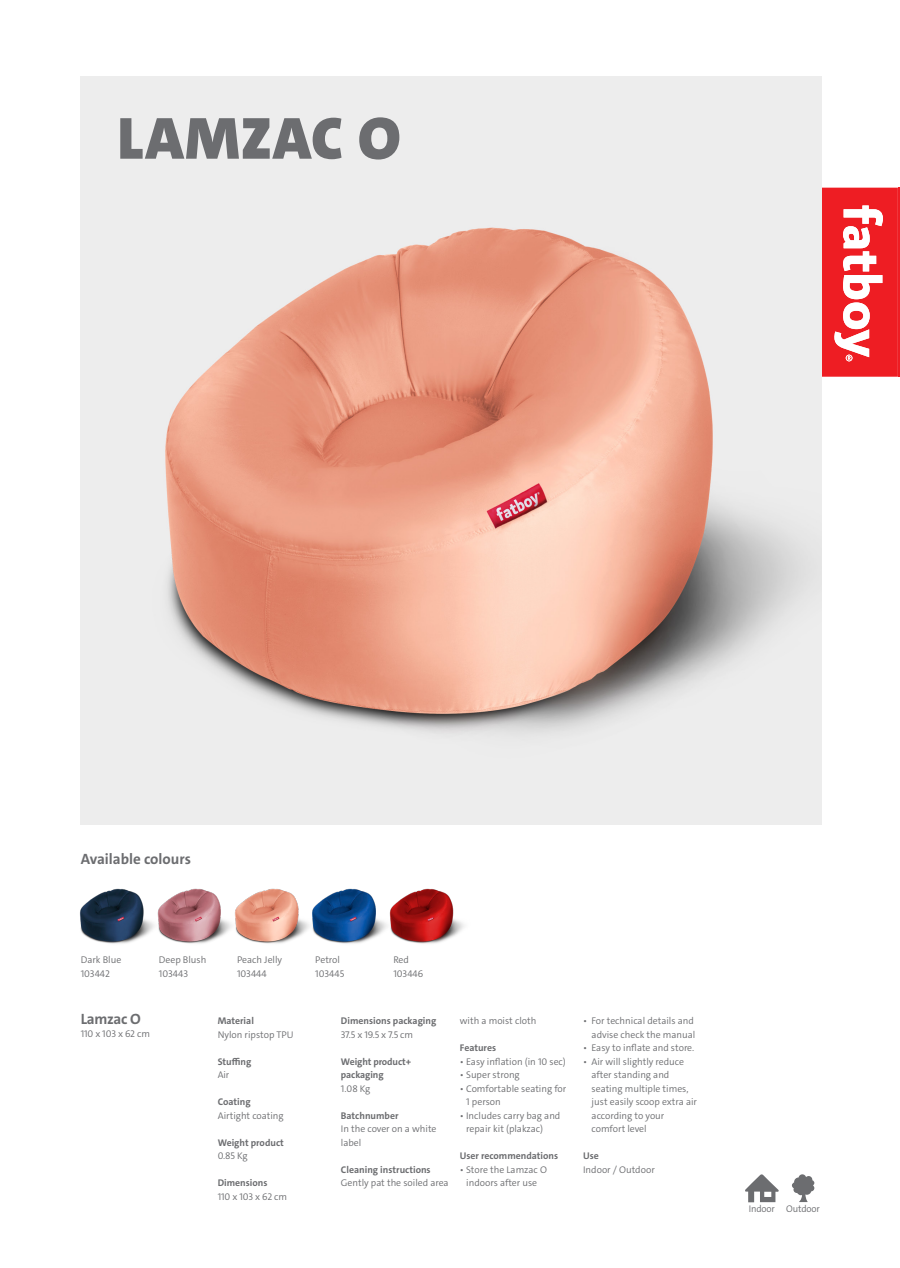
<style>
.page{position:relative;width:900px;height:1268px;background:#fff}
.page>*{position:absolute;margin:0;border:0;box-sizing:border-box;transform-origin:0 0}
.t1{font:900 60px "The Sans C4 s";letter-spacing:.01em;color:#6c6d70}
.t2{font:700 15px "The Sans C4 s";color:#6c6d70}
.t3{font:300 9.75px/13.5px "The Sans C4 s";color:#6c6d70}
.t4{font:700 9.75px/13.5px "The Sans C4 s";color:#6c6d70}
.s1{font-weight:700}
.s2{font-weight:300}
</style>
<div class="page">
<div style="left:820px;top:188px;width:79px;height:189px;background:#ef363c"></div>
<svg style="left:820px;top:188px;width:77px;height:189px;background:#f15054"></svg>
<svg style="left:745px;top:1174px;width:34px;height:28px"></svg>
<svg style="left:792px;top:1174px;width:22px;height:28px"></svg>
<img style="left:81px;top:76px;width:739px;height:748px">
<img style="left:80px;top:888px;width:68px;height:56px">
<img style="left:148px;top:888px;width:78px;height:56px">
<img style="left:226px;top:888px;width:77px;height:56px">
<img style="left:303px;top:888px;width:78px;height:56px">
<img style="left:381px;top:888px;width:83px;height:56px">
<p class="t1" style="left:117px;top:100px;width:285px">LAMZAC O</p>
<p class="t2" style="left:81px;top:849px;width:112px">Available colours</p>
<p class="t3" style="left:81px;top:953px;width:42px">Dark Blue<br>103442</p>
<p class="t3" style="left:159px;top:953px;width:49px">Deep Blush</p>
<p class="t3" style="left:159px;top:967px;width:31px">103443</p>
<p class="t3" style="left:237px;top:953px;width:47px">Peach Jelly</p>
<p class="t3" style="left:237px;top:967px;width:31px">103444</p>
<p class="t2" style="left:81px;top:1009px;width:62px">Lamzac O</p>
<p class="t3" style="left:81px;top:1027px;width:71px">110 x 103 x 62 cm</p>
<p class="t4" style="left:218px;top:1014px;width:38px">Material</p>
<p class="t3" style="left:218px;top:1028px;width:77px">Nylon ripstop TPU</p>
<p class="t4" style="left:218px;top:1055px;width:35px">Stuffing</p>
<p class="t3" style="left:218px;top:1068px;width:13px">Air</p>
<p class="t4" style="left:218px;top:1095px;width:34px">Coating</p>
<p class="t3" style="left:218px;top:1109px;width:67px">Airtight coating</p>
<p class="t4" style="left:218px;top:1136px;width:68px">Weight product</p>
<p class="t3" style="left:218px;top:1149px;width:32px">0.85 Kg</p>
<p class="t3" style="left:218px;top:1176px;width:71px"><span class="s1">Dimensions<br></span>110 x 103 x 62 cm</p>
<p class="t3" style="left:315px;top:953px;width:31px">Petrol<br>103445</p>
<p class="t3" style="left:393px;top:953px;width:17px">Red</p>
<p class="t3" style="left:393px;top:967px;width:32px">103446</p>
<p class="t4" style="left:341px;top:1014px;width:97px">Dimensions packaging<br><span class="s2">37.5 x 19.5 x 7.5 cm</span></p>
<p class="t4" style="left:341px;top:1055px;width:72px">Weight product+ packaging</p>
<p class="t3" style="left:341px;top:1082px;width:31px">1.08 Kg</p>
<p class="t4" style="left:341px;top:1109px;width:59px">Batchnumber</p>
<p class="t3" style="left:341px;top:1122px;width:97px">In the cover on a white label</p>
<p class="t3" style="left:341px;top:1163px;width:109px"><span class="s1">Cleaning instructions<br></span>Gently pat the soiled area</p>
<p class="t3" style="left:459px;top:1014px;width:78px">with a moist cloth</p>
<p class="t4" style="left:459px;top:1041px;width:38px">Features</p>
<p class="t3" style="left:459px;top:1055px;width:107px">• Easy inflation (in 10 sec)</p>
<p class="t3" style="left:459px;top:1068px;width:61px">• Super strong</p>
<p class="t3" style="left:459px;top:1082px;width:108px">• Comfortable seating for</p>
<p class="t3" style="left:466px;top:1095px;width:36px">1 person</p>
<p class="t3" style="left:459px;top:1109px;width:102px">• Includes carry bag and</p>
<p class="t3" style="left:466px;top:1122px;width:78px">repair kit (plakzac)</p>
<p class="t4" style="left:459px;top:1149px;width:100px">User recommendations</p>
<p class="t3" style="left:459px;top:1163px;width:88px">• Store the Lamzac O</p>
<p class="t3" style="left:466px;top:1176px;width:72px">indoors after use</p>
<p class="t3" style="left:583px;top:1014px;width:112px">• For technical details and</p>
<p class="t3" style="left:591px;top:1028px;width:105px">advise check the manual</p>
<p class="t3" style="left:583px;top:1041px;width:113px">• Easy to inflate and store.</p>
<p class="t3" style="left:583px;top:1055px;width:102px">• Air will slightly reduce</p>
<p class="t3" style="left:591px;top:1068px;width:79px">after standing and</p>
<p class="t3" style="left:591px;top:1082px;width:98px">seating multiple times,</p>
<p class="t3" style="left:591px;top:1095px;width:107px">just easily scoop extra air</p>
<p class="t3" style="left:591px;top:1109px;width:74px">according to your</p>
<p class="t3" style="left:591px;top:1122px;width:57px">comfort level</p>
<p class="t4" style="left:583px;top:1149px;width:17px">Use</p>
<p class="t3" style="left:583px;top:1163px;width:73px">Indoor / Outdoor</p>
<p class="t3" style="left:748px;top:1202px;width:28px">Indoor</p>
<p class="t3" style="left:786px;top:1202px;width:35px">Outdoor</p>
</div>
